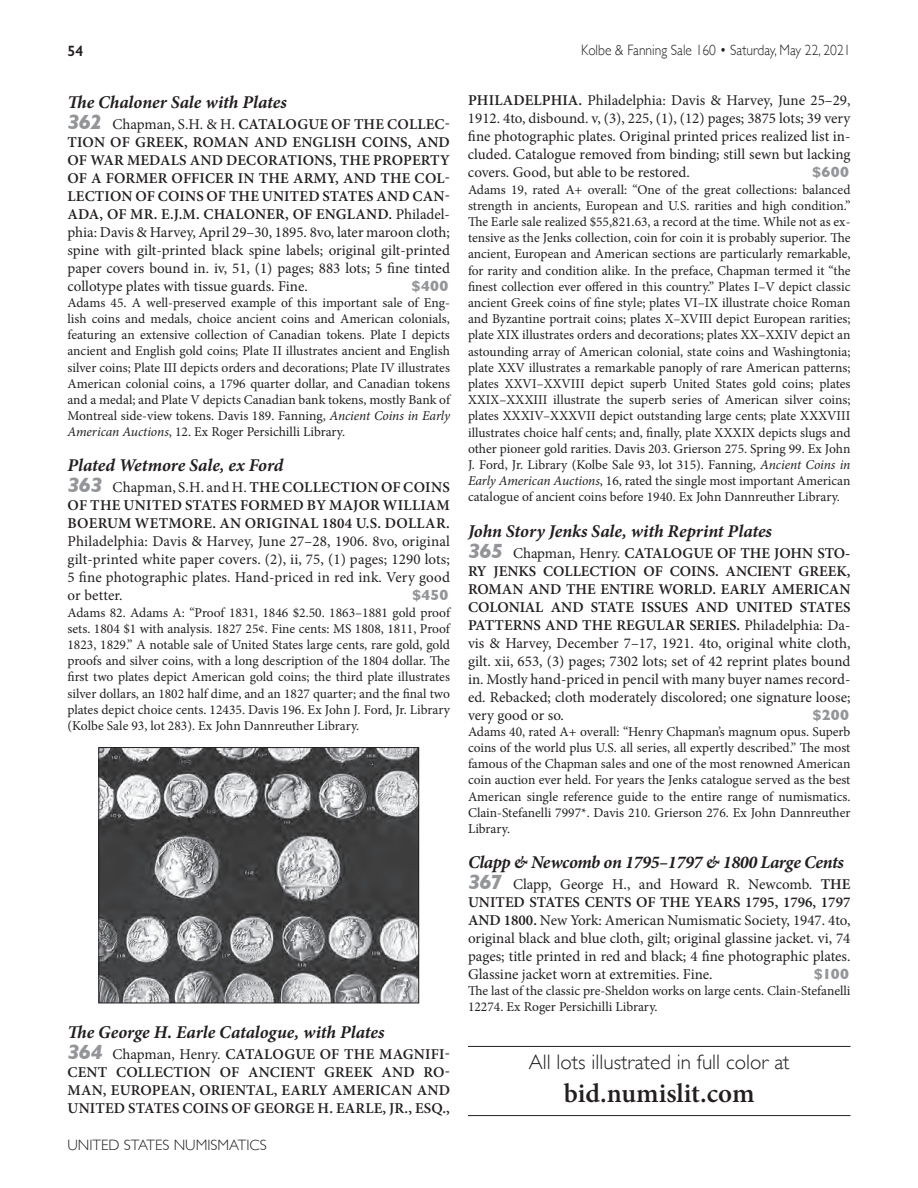
<style>
.page{position:relative;width:918px;height:1188px;background:#fff}
.page>*{position:absolute;margin:0;border:0;box-sizing:border-box;transform-origin:0 0}
.t1{font:600 27px "Minion Pro";color:#231f20}
.t2{font:300 21px "Gill Sans";color:#231f20}
.t3{font:italic 700 18px "Minion Pro";letter-spacing:-.005em;color:#231f20}
.t4{font:15px/18px "Minion Pro";color:#231f20;text-align:justify}
.t5{font:600 15px/18px "Minion Pro";letter-spacing:.01em;color:#231f20;text-align:justify}
.t6{font:300 15px "Gill Sans";color:#231f20;scale:.9 1}
.t7{font:300 15px "Gill Sans";color:#231f20}
.t8{font:700 15px "Gill Sans";letter-spacing:.015em;color:#939598}
.t9{font:600 15px "Gill Sans";color:#231f20}
.t10{font:13.5px/16.2px "Minion Pro";color:#231f20;text-align:justify}
.s1{font-family:"Gill Sans";font-weight:700;font-style:italic;font-size:21px;color:#939598}
.s2{font-weight:600}
.s3{font-style:italic}
.s4{font-weight:400}
</style>
<div class="page">
<img style="left:100px;top:749px;width:317px;height:252px">
<div style="left:98px;top:747px;width:321px;height:256px;border:1px solid #231f20"></div>
<hr style="left:468px;top:1046px;width:382px;height:1px;background:#231f20">
<hr style="left:468px;top:1115px;width:382px;height:1px;background:#231f20">
<p class="t9" style="left:68px;top:42px;width:17px">54</p>
<p class="t6" style="left:581px;top:39px;width:301px">Kolbe &amp; Fanning Sale 160 • Saturday, May 22, 2021</p>
<h3 class="t3" style="left:68px;top:89px;width:221px">The Chaloner Sale with Plates</h3>
<p class="t4" style="left:68px;top:115px;width:384px"><span class="s1">362</span> Chapman, S.H. &amp; H. <span class="s2">CATALOGUE OF THE COLLEC-TION OF GREEK, ROMAN AND ENGLISH COINS, AND OF WAR MEDALS AND DECORATIONS, THE PROPERTY OF A FORMER OFFICER IN THE ARMY, AND THE COL-LECTION OF COINS OF THE UNITED STATES AND CAN-ADA, OF MR. E.J.M. CHALONER, OF ENGLAND.</span> Philadel&shy;phia: Davis &amp; Harvey, April 29–30, 1895. 8vo, later maroon cloth; spine with gilt-printed black spine labels; original gilt-printed paper covers bound in. iv, 51, (1) pages; 883 lots; 5 fine tinted collotype plates with tissue guards. Fine.</p>
<p class="t8" style="left:412px;top:274px;width:38px">$400</p>
<p class="t10" style="left:68px;top:294px;width:384px">Adams 45. A well-preserved example of this important sale of Eng&shy;lish coins and medals, choice ancient coins and American colonials, featuring an extensive collection of Canadian tokens. Plate I depicts ancient and English gold coins; Plate II illustrates ancient and English silver coins; Plate III depicts orders and decorations; Plate IV illustrates American colonial coins, a 1796 quarter dollar, and Canadian tokens and a medal; and Plate V depicts Canadian bank tokens, mostly Bank of Montreal side-view tokens. Davis 189. Fanning, <span class="s3">Ancient Coins in Early American Auctions</span>, 12. Ex Roger Persichilli Library.</p>
<h3 class="t3" style="left:68px;top:453px;width:218px">Plated Wetmore Sale, ex Ford</h3>
<p class="t5" style="left:68px;top:479px;width:384px"><span class="s1">363</span> <span class="s4">Chapman, S.H. and H.</span> THE COLLECTION OF COINS OF THE UNITED STATES FORMED BY MAJOR WILLIAM BOERUM WETMORE. AN ORIGINAL 1804 U.S. DOLLAR.</p>
<p class="t4" style="left:67px;top:533px;width:384px">Philadelphia: Davis &amp; Harvey, June 27–28, 1906. 8vo, original gilt-printed white paper covers. (2), ii, 75, (1) pages; 1290 lots; 5 fine photographic plates. Hand-priced in red ink. Very good or better.</p>
<p class="t8" style="left:412px;top:584px;width:38px">$450</p>
<p class="t10" style="left:68px;top:604px;width:384px">Adams 82. Adams A: “Proof 1831, 1846 $2.50. 1863–1881 gold proof sets. 1804 $1 with analysis. 1827 25¢. Fine cents: MS 1808, 1811, Proof 1823, 1829.” A notable sale of United States large cents, rare gold, gold proofs and silver coins, with a long description of the 1804 dollar. The first two plates depict American gold coins; the third plate illustrates silver dollars, an 1802 half dime, and an 1827 quarter; and the final two plates depict choice cents. 12435. Davis 196. Ex John J. Ford, Jr. Library (Kolbe Sale 93, lot 283). Ex John Dannreuther Library.</p>
<p class="t4" style="left:468px;top:92px;width:384px"><span class="s2">PHILADELPHIA.</span> Philadelphia: Davis &amp; Harvey, June 25–29, 1912. 4to, disbound. v, (3), 225, (1), (12) pages; 3875 lots; 39 very fine photographic plates. Original printed prices realized list in&shy;cluded. Catalogue removed from binding; still sewn but lacking covers. Good, but able to be restored.</p>
<p class="t8" style="left:812px;top:160px;width:38px">$600</p>
<p class="t10" style="left:468px;top:181px;width:384px">Adams 19, rated A+ overall: “One of the great collections: balanced strength in ancients, European and U.S. rarities and high condition.” The Earle sale realized $55,821.63, a record at the time. While not as ex&shy;tensive as the Jenks collection, coin for coin it is probably superior. The ancient, European and American sections are particularly remarkable, for rarity and condition alike. In the preface, Chapman termed it “the finest collection ever offered in this country.” Plates I–V depict classic ancient Greek coins of fine style; plates VI–IX illustrate choice Roman and Byzantine portrait coins; plates X–XVIII depict European rarities; plate XIX illustrates orders and decorations; plates XX–XXIV depict an astounding array of American colonial, state coins and Washingtonia; plate XXV illustrates a remarkable panoply of rare American patterns; plates XXVI–XXVIII depict superb United States gold coins; plates XXIX–XXXIII illustrate the superb series of American silver coins; plates XXXIV–XXXVII depict outstanding large cents; plate XXXVIII illustrates choice half cents; and, finally, plate XXXIX depicts slugs and other pioneer gold rarities. Davis 203. Grierson 275. Spring 99. Ex John J. Ford, Jr. Library (Kolbe Sale 93, lot 315). Fanning, <span class="s3">Ancient Coins in Early American Auctions</span>, 16, rated the single most important American catalogue of ancient coins before 1940. Ex John Dannreuther Library.</p>
<h3 class="t3" style="left:468px;top:518px;width:305px">John Story Jenks Sale, with Reprint Plates</h3>
<p class="t4" style="left:468px;top:544px;width:384px"><span class="s1">365</span> Chapman, Henry. <span class="s2">CATALOGUE OF THE JOHN STO-RY JENKS COLLECTION OF COINS. ANCIENT GREEK, ROMAN AND THE ENTIRE WORLD. EARLY AMERICAN COLONIAL AND STATE ISSUES AND UNITED STATES PATTERNS AND THE REGULAR SERIES.</span> Philadelphia: Da&shy;vis &amp; Harvey, December 7–17, 1921. 4to, original white cloth, gilt. xii, 653, (3) pages; 7302 lots; set of 42 reprint plates bound in. Mostly hand-priced in pencil with many buyer names record&shy;ed. Rebacked; cloth moderately discolored; one signature loose; very good or so.</p>
<p class="t8" style="left:812px;top:703px;width:38px">$200</p>
<p class="t10" style="left:468px;top:723px;width:384px">Adams 40, rated A+ overall: “Henry Chapman’s magnum opus. Superb coins of the world plus U.S. all series, all expertly described.” The most famous of the Chapman sales and one of the most renowned American coin auction ever held. For years the Jenks catalogue served as the best American single reference guide to the entire range of numismatics.<br>Clain-Stefanelli 7997*. Davis 210. Grierson 276. Ex John Dannreuther Library.</p>
<h3 class="t3" style="left:468px;top:849px;width:377px">Clapp &amp; Newcomb on 1795–1797 &amp; 1800 Large Cents</h3>
<p class="t4" style="left:468px;top:875px;width:384px"><span class="s1">367</span> Clapp, George H., and Howard R. Newcomb. <span class="s2">THE UNITED STATES CENTS OF THE YEARS 1795, 1796, 1797<br>AND 1800.</span> New York: American Numismatic Society, 1947. 4to, original black and blue cloth, gilt; original glassine jacket. vi, 74 pages; title printed in red and black; 4 fine photographic plates.<br>Glassine jacket worn at extremities. Fine.</p>
<p class="t8" style="left:814px;top:962px;width:37px">$100</p>
<p class="t10" style="left:468px;top:983px;width:384px">The last of the classic pre-Sheldon works on large cents. Clain-Stefanelli<br>12274. Ex Roger Persichilli Library.</p>
<h3 class="t3" style="left:68px;top:1020px;width:318px">The George H. Earle Catalogue, with Plates</h3>
<p class="t5" style="left:68px;top:1046px;width:384px"><span class="s1">364</span> <span class="s4">Chapman, Henry.</span> CATALOGUE OF THE MAGNIFI-CENT COLLECTION OF ANCIENT GREEK AND RO-MAN, EUROPEAN, ORIENTAL, EARLY AMERICAN AND UNITED STATES COINS OF GEORGE H. EARLE, JR., ESQ.,</p>
<h2 class="t2" style="left:529px;top:1046px;width:262px">All lots illustrated in full color at</h2>
<h1 class="t1" style="left:564px;top:1074px;width:192px">bid.numislit.com</h1>
<p class="t7" style="left:68px;top:1133px;width:201px">UNITED STATES NUMISMATICS</p>
</div>
